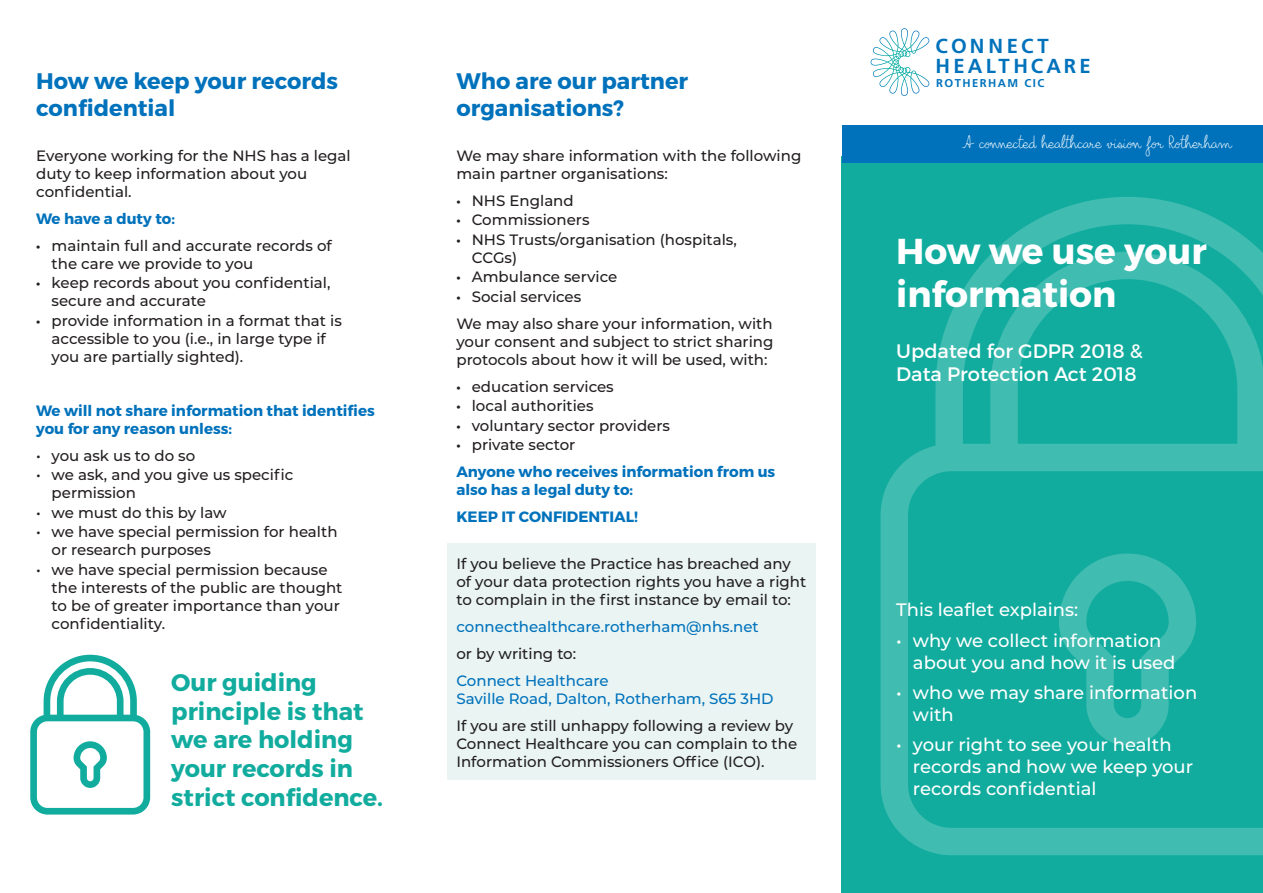
<style>
.page{position:relative;width:1263px;height:893px;background:#fff}
.page>*{position:absolute;margin:0;border:0;box-sizing:border-box;transform-origin:0 0}
.t1{font:700 36px/43.2px "Montserrat";color:#fff}
.t2{font:700 24px/28.8px "Montserrat";color:#12ac9f}
.t3{font:700 22.5px/27px "Montserrat";color:#0072bc}
.t4{font:700 20.25px/20px "Frutiger LT Std";letter-spacing:.16em;color:#0072bc}
.t5{font:19.5px/23.4px "Montserrat";color:#fff}
.t6{font:500 18px/21.6px "Montserrat";color:#fff}
.t7{font:16.5px "Bilius";color:#fff}
.t8{font:500 15px/18px "Montserrat";color:#231f20}
.t9{font:700 15px/27px "Montserrat";color:#0072bc}
.t10{font:500 15px/18px "Montserrat";color:#0072bc}
.t11{font:700 11.4px "Frutiger LT Std";letter-spacing:.13em;color:#0072bc}
.s1{font-family:"Myriad Pro";font-weight:400}
.s2{font-family:"Myriad Pro";font-weight:400;color:#231f20}
.s3{font-weight:500;color:#231f20}
</style>
<div class="page">
<div style="left:447px;top:543px;width:368px;height:237px;background:#e9f4f3"></div>
<div style="left:841px;top:156px;width:422px;height:737px;background:#12ac9f"></div>
<div style="left:842px;top:125px;width:421px;height:38px;background:#0072bc"></div>
<svg style="left:871px;top:28px;width:58px;height:68px"></svg>
<svg style="left:30px;top:655px;width:120px;height:160px"></svg>
<svg style="left:880px;top:197px;width:383px;height:658px"></svg>
<svg style="left:1059px;top:553px;width:137px;height:192px"></svg>
<h3 class="t3" style="left:36px;top:68px;width:303px">How we keep your records confidential</h3>
<p class="t8" style="left:36px;top:146px;width:316px">Everyone working for the NHS has a legal duty to keep information about you confidential.</p>
<p class="t9" style="left:36px;top:205px;width:140px">We have a duty to:</p>
<p class="t8" style="left:52px;top:236px;width:282px;text-indent:-15px"><span class="s1">•</span> maintain full and accurate records of the care we provide to you</p>
<p class="t8" style="left:52px;top:273px;width:280px;text-indent:-15px"><span class="s1">•</span> keep records about you confidential, secure and accurate</p>
<p class="t8" style="left:52px;top:311px;width:292px;text-indent:-15px"><span class="s1">•</span> provide information in a format that is accessible to you (i.e., in large type if you are partially sighted).</p>
<p class="t9" style="left:36px;top:402px;width:340px;line-height:18px">We will not share information that identifies you for any reason unless:</p>
<p class="t8" style="left:36px;top:446px;width:161px">• you ask us to do so</p>
<p class="t8" style="left:52px;top:465px;width:243px;text-indent:-15px">• we ask, and you give us specific permission</p>
<p class="t8" style="left:36px;top:503px;width:192px">• we must do this by law</p>
<p class="t8" style="left:52px;top:522px;width:288px;text-indent:-15px">• we have special permission for health or research purposes</p>
<p class="t8" style="left:52px;top:560px;width:292px;text-indent:-15px">• we have special permission because the interests of the public are thought to be of greater importance than your confidentiality.</p>
<h2 class="t2" style="left:171px;top:668px;width:213px">Our guiding principle is that we are holding your records in strict confidence.</h2>
<h3 class="t4" style="left:935px;top:36px;width:157px">CONNECT<br>HEALTHCARE</h3>
<h3 class="t3" style="left:456px;top:68px;width:233px">Who are our partner</h3>
<p class="t11" style="left:936px;top:76px;width:110px">ROTHERHAM CIC</p>
<h3 class="t3" style="left:456px;top:95px;width:169px">organisations?</h3>
<p class="t8" style="left:456px;top:146px;width:346px">We may share information with the following main partner organisations:</p>
<p class="t8" style="left:456px;top:191px;width:119px"><span class="s1">•</span> NHS England</p>
<p class="t8" style="left:456px;top:210px;width:135px"><span class="s1">•</span> Commissioners</p>
<p class="t8" style="left:472px;top:230px;width:267px;text-indent:-15px"><span class="s1">•</span> NHS Trusts/organisation (hospitals,<br>CCGs)</p>
<p class="t8" style="left:456px;top:267px;width:162px"><span class="s1">•</span> Ambulance service</p>
<p class="t8" style="left:456px;top:282px;width:318px;line-height:27px"><span class="s1">•</span> Social services<br>We may also share your information, with</p>
<p class="t8" style="left:456px;top:332px;width:319px">your consent and subject to strict sharing protocols about how it will be used, with:</p>
<p class="t8" style="left:456px;top:377px;width:159px"><span class="s1">•</span> education services</p>
<p class="t8" style="left:456px;top:396px;width:139px"><span class="s1">•</span> local authorities</p>
<p class="t8" style="left:456px;top:416px;width:215px"><span class="s1">•</span> voluntary sector providers</p>
<p class="t9" style="left:456px;top:432px;width:320px"><span class="s2">•</span> <span class="s3">private sector<br></span>Anyone who receives information from us</p>
<p class="t9" style="left:456px;top:477px;width:183px">also has a legal duty to:<br>KEEP IT CONFIDENTIAL!</p>
<p class="t8" style="left:456px;top:554px;width:351px">If you believe the Practice has breached any of your data protection rights you have a right to complain in the first instance by email to:</p>
<p class="t10" style="left:456px;top:617px;width:304px">connecthealthcare.rotherham@nhs.net</p>
<p class="t8" style="left:456px;top:644px;width:121px">or by writing to:</p>
<p class="t10" style="left:456px;top:671px;width:319px">Connect Healthcare<br>Saville Road, Dalton, Rotherham, S65 3HD</p>
<p class="t8" style="left:456px;top:716px;width:342px">If you are still unhappy following a review by<br>Connect Healthcare you can complain to the<br>Information Commissioners Office (ICO).</p>
<p class="t7" style="left:962px;top:132px;width:271px">A connected healthcare vision for Rotherham</p>
<h1 class="t1" style="left:896px;top:230px;width:312px">How we use your information</h1>
<h3 class="t5" style="left:896px;top:339px;width:248px">Updated for GDPR 2018 &amp;<br>Data Protection Act 2018</h3>
<p class="t6" style="left:896px;top:598px;width:184px">This leaflet explains:</p>
<p class="t6" style="left:913px;top:629px;width:264px;text-indent:-17px">• why we collect information about you and how it is used</p>
<p class="t6" style="left:913px;top:681px;width:286px;text-indent:-17px">• who we may share information with</p>
<p class="t6" style="left:913px;top:733px;width:282px;text-indent:-17px">• your right to see your health records and how we keep your records confidential</p>
</div>
